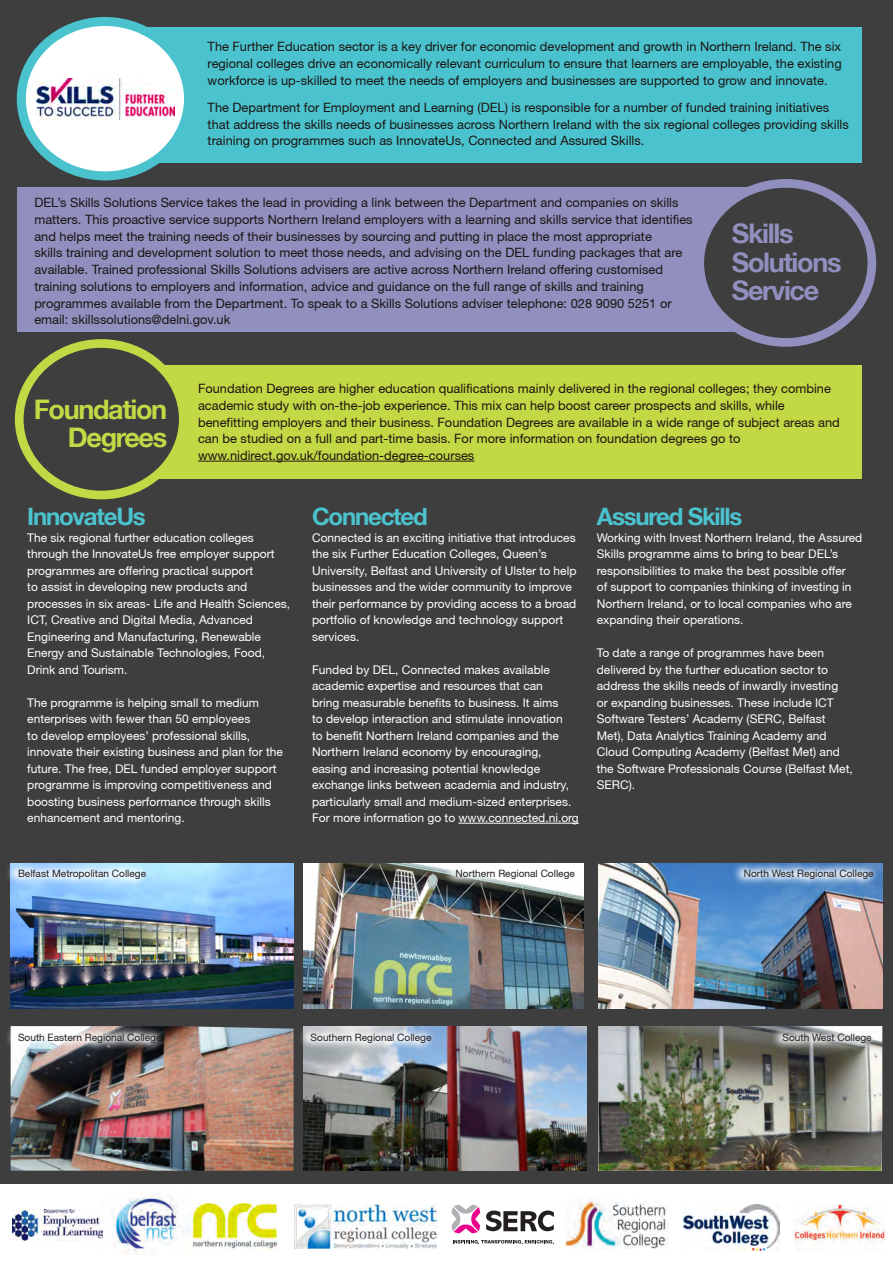
<style>
.page{position:relative;width:893px;height:1263px;background:#3e3e3f}
.page>*{position:absolute;margin:0;border:0;box-sizing:border-box;transform-origin:0 0}
.t1{font:700 27px/28.5px "Helvetica 75";letter-spacing:-.05em;color:#908fbe}
.t2{font:700 27px/28.5px "Helvetica 75";letter-spacing:-.05em;color:#c2d844;text-align:right}
.t3{font:700 24px "Helvetica 75";letter-spacing:-.05em;color:#4bc3ce}
.t4{font:12.9px/16.6px "Helvetica 55 Roman";color:#1b1513}
.t5{font:12px/16.5px "Helvetica 55 Roman";color:#fff}
.t6{font:10.05px "Helvetica 55 Roman";color:#231f20}
</style>
<div class="page">
<hr style="left:458px;top:823px;width:121px;height:1px;background:#fff">
<div style="left:0;top:1184px;width:893px;height:79px;background:#fff"></div>
<img style="left:11px;top:888px;width:283px;height:120px">
<img style="left:304px;top:888px;width:279px;height:120px">
<img style="left:304px;top:1052px;width:282px;height:119px">
<img style="left:599px;top:863px;width:283px;height:145px">
<img style="left:11px;top:1052px;width:283px;height:119px">
<img style="left:598px;top:1026px;width:284px;height:145px">
<div style="left:110px;top:366px;width:752px;height:113px;background:#c2d844"></div>
<div style="left:19px;top:343px;width:164px;height:152px;background:#3e3e3f;border-radius:50%"></div>
<div style="left:15px;top:339px;width:173px;height:160px;border:9px solid #c2d844;border-radius:50%"></div>
<hr style="left:198px;top:461px;width:276px;height:1px;background:#1b1513">
<img style="left:294px;top:1205px;width:143px;height:43px">
<img style="left:111px;top:1194px;width:79px;height:60px">
<img style="left:190px;top:1203px;width:88px;height:47px">
<svg style="left:451px;top:1205px;width:29px;height:28px"></svg>
<svg style="left:486px;top:1210px;width:68px;height:21px"></svg>
<svg style="left:453px;top:1240px;width:100px;height:3px"></svg>
<img style="left:565px;top:1198px;width:102px;height:51px">
<img style="left:684px;top:1205px;width:95px;height:45px">
<img style="left:13px;top:1209px;width:90px;height:32px">
<img style="left:793px;top:1205px;width:92px;height:40px">
<img style="left:8px;top:863px;width:870px;height:25px">
<div style="left:17px;top:188px;width:752px;height:144px;background:#908fbe"></div>
<div style="left:700px;top:183px;width:172px;height:159px;background:#3e3e3f;border-radius:50%"></div>
<div style="left:695px;top:179px;width:181px;height:168px;border:9px solid #908fbe;border-radius:50%"></div>
<div style="left:110px;top:27px;width:752px;height:136px;background:#4bc3ce"></div>
<div style="left:21px;top:21px;width:168px;height:155px;background:#fff;border-radius:50%"></div>
<div style="left:17px;top:17px;width:176px;height:163px;border:9px solid #4bc3ce;border-radius:50%"></div>
<img style="left:37px;top:79px;width:137px;height:41px">
<img style="left:7px;top:1026px;width:869px;height:26px">
<p class="t4" style="left:208px;top:38px;width:636px;text-align:justify">The Further Education sector is a key driver for economic development and growth in Northern Ireland. The six regional colleges drive an economically relevant curriculum to ensure that learners are employable, the existing workforce is up-skilled to meet the needs of employers and businesses are supported to grow and innovate.</p>
<p class="t4" style="left:208px;top:99px;width:643px">The Department for Employment and Learning (DEL) is responsible for a number of funded training initiatives that address the skills needs of businesses across Northern Ireland with the six regional colleges providing skills training on programmes such as InnovateUs, Connected and Assured Skills.</p>
<p class="t4" style="left:34px;top:194px;width:660px">DEL’s Skills Solutions Service takes the lead in providing a link between the Department and companies on skills matters. This proactive service supports Northern Ireland employers with a learning and skills service that identifies and helps meet the training needs of their businesses by sourcing and putting in place the most appropriate<br>skills training and development solution to meet those needs, and advising on the DEL funding packages that are available. Trained professional Skills Solutions advisers are active across Northern Ireland offering customised training solutions to employers and information, advice and guidance on the full range of skills and training programmes available from the Department. To speak to a Skills Solutions adviser telephone: 028 9090 5251 or email: skillssolutions@delni.gov.uk</p>
<h1 class="t1" style="left:732px;top:218px;width:111px">Skills<br>Solutions<br>Service</h1>
<h1 class="t2" style="left:34px;top:394px;width:135px">Foundation<br>Degrees</h1>
<p class="t4" style="left:198px;top:380px;width:643px">Foundation Degrees are higher education qualifications mainly delivered in the regional colleges; they combine academic study with on-the-job experience. This mix can help boost career prospects and skills, while benefitting employers and their business. Foundation Degrees are available in a wide range of subject areas and can be studied on a full and part-time basis. For more information on foundation degrees go to www.nidirect.gov.uk/foundation-degree-courses</p>
<h2 class="t3" style="left:27px;top:502px;width:120px">InnovateUs</h2>
<p class="t5" style="left:27px;top:529px;width:264px">The six regional further education colleges through the InnovateUs free employer support programmes are offering practical support<br>to assist in developing new products and processes in six areas- Life and Health Sciences, ICT, Creative and Digital Media, Advanced Engineering and Manufacturing, Renewable Energy and Sustainable Technologies, Food, Drink and Tourism.</p>
<p class="t5" style="left:27px;top:694px;width:257px">The programme is helping small to medium enterprises with fewer than 50 employees<br>to develop employees’ professional skills, innovate their existing business and plan for the future. The free, DEL funded employer support programme is improving competitiveness and boosting business performance through skills enhancement and mentoring.</p>
<h2 class="t3" style="left:312px;top:502px;width:117px">Connected</h2>
<p class="t5" style="left:312px;top:529px;width:266px">Connected is an exciting initiative that introduces the six Further Education Colleges, Queen’s University, Belfast and University of Ulster to help businesses and the wider community to improve their performance by providing access to a broad portfolio of knowledge and technology support services.</p>
<p class="t5" style="left:312px;top:661px;width:268px">Funded by DEL, Connected makes available academic expertise and resources that can<br>bring measurable benefits to business. It aims<br>to develop interaction and stimulate innovation<br>to benefit Northern Ireland companies and the Northern Ireland economy by encouraging, easing and increasing potential knowledge exchange links between academia and industry, particularly small and medium-sized enterprises.<br>For more information go to www.connected.ni.org</p>
<h2 class="t3" style="left:597px;top:502px;width:147px">Assured Skills</h2>
<p class="t5" style="left:597px;top:529px;width:267px">Working with Invest Northern Ireland, the Assured Skills programme aims to bring to bear DEL’s responsibilities to make the best possible offer<br>of support to companies thinking of investing in Northern Ireland, or to local companies who are expanding their operations.</p>
<p class="t5" style="left:597px;top:644px;width:257px">To date a range of programmes have been delivered by the further education sector to address the skills needs of inwardly investing<br>or expanding businesses. These include ICT Software Testers’ Academy (SERC, Belfast Met), Data Analytics Training Academy and Cloud Computing Academy (Belfast Met) and the Software Professionals Course (Belfast Met, SERC).</p>
<p class="t6" style="left:18px;top:868px;width:130px">Belfast Metropolitan College</p>
<p class="t6" style="left:456px;top:868px;width:121px">Northern Regional College</p>
<p class="t6" style="left:744px;top:868px;width:132px">North West Regional College</p>
<p class="t6" style="left:18px;top:1031px;width:145px">South Eastern Regional College</p>
<p class="t6" style="left:311px;top:1031px;width:122px">Southern Regional College</p>
<p class="t6" style="left:782px;top:1031px;width:91px">South West College</p>
</div>
